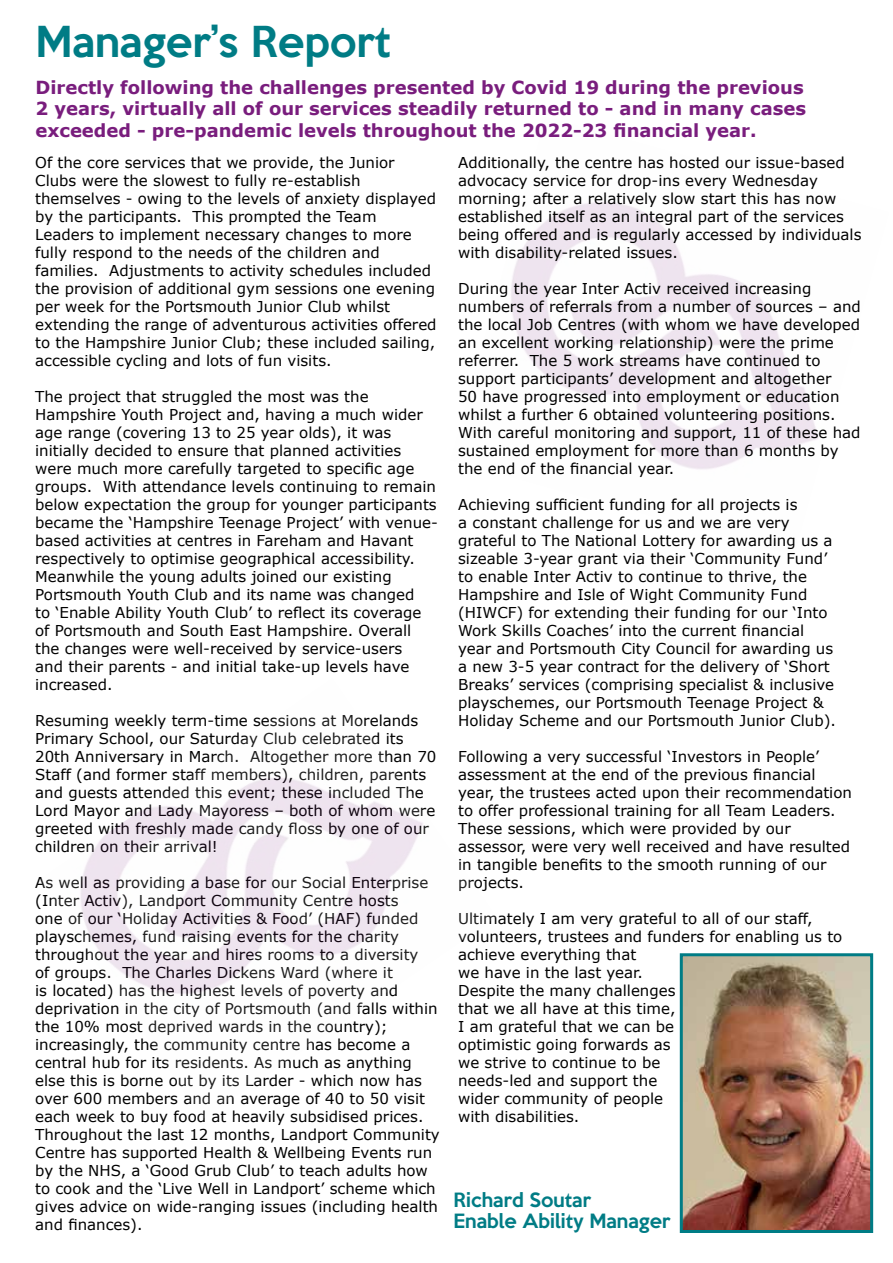
<style>
.page{position:relative;width:893px;height:1263px;background:#fff}
.page>*{position:absolute;margin:0;border:0;box-sizing:border-box;transform-origin:0 0}
.t1{font:500 39px "Keep Calm";color:#007c85}
.t2{font:700 18px/21.6px "Verdana";color:#791d7d}
.t3{font:500 18px/21.6px "Keep Calm";color:#007c85}
.t4{font:15px/18px "Verdana";color:#000}
</style>
<div class="page">
<img style="left:511px;top:202px;width:308px;height:267px">
<img style="left:684px;top:957px;width:185px;height:272px">
<div style="left:680px;top:953px;width:193px;height:280px;border:3px solid #007c85"></div>
<img style="left:80px;top:778px;width:343px;height:216px">
<h1 class="t1" style="left:35px;top:7px;width:357px">Manager’s Report</h1>
<p class="t2" style="left:35px;top:77px;width:772px">Directly following the challenges presented by Covid 19 during the previous<br>2 years, virtually all of our services steadily returned to - and in many cases exceeded - pre-pandemic levels throughout the 2022-23 financial year.</p>
<p class="t4" style="left:35px;top:154px;width:403px">Of the core services that we provide, the Junior Clubs were the slowest to fully re-establish themselves - owing to the levels of anxiety displayed by the participants. This prompted the Team Leaders to implement necessary changes to more fully respond to the needs of the children and families. Adjustments to activity schedules included the provision of additional gym sessions one evening per week for the Portsmouth Junior Club whilst extending the range of adventurous activities offered to the Hampshire Junior Club; these included sailing, accessible cycling and lots of fun visits.</p>
<p class="t4" style="left:35px;top:388px;width:404px">The project that struggled the most was the Hampshire Youth Project and, having a much wider age range (covering 13 to 25 year olds), it was initially decided to ensure that planned activities were much more carefully targeted to specific age groups. With attendance levels continuing to remain below expectation the group for younger participants became the ‘Hampshire Teenage Project’ with venue&shy;based activities at centres in Fareham and Havant respectively to optimise geographical accessibility.<br>Meanwhile the young adults joined our existing Portsmouth Youth Club and its name was changed<br>to ‘Enable Ability Youth Club’ to reflect its coverage of Portsmouth and South East Hampshire. Overall the changes were well-received by service-users<br>and their parents - and initial take-up levels have increased.</p>
<p class="t4" style="left:35px;top:712px;width:403px">Resuming weekly term-time sessions at Morelands Primary School, our Saturday Club celebrated its 20th Anniversary in March. Altogether more than 70<br>Staff (and former staff members), children, parents and guests attended this event; these included The Lord Mayor and Lady Mayoress – both of whom were greeted with freshly made candy floss by one of our children on their arrival!</p>
<p class="t4" style="left:35px;top:874px;width:406px">As well as providing a base for our Social Enterprise (Inter Activ), Landport Community Centre hosts<br>one of our ‘Holiday Activities &amp; Food’ (HAF) funded playschemes, fund raising events for the charity throughout the year and hires rooms to a diversity<br>of groups. The Charles Dickens Ward (where it<br>is located) has the highest levels of poverty and deprivation in the city of Portsmouth (and falls within the 10% most deprived wards in the country); increasingly, the community centre has become a central hub for its residents. As much as anything else this is borne out by its Larder - which now has over 600 members and an average of 40 to 50 visit each week to buy food at heavily subsidised prices.<br>Throughout the last 12 months, Landport Community Centre has supported Health &amp; Wellbeing Events run by the NHS, a ‘Good Grub Club’ to teach adults how to cook and the ‘Live Well in Landport’ scheme which gives advice on wide-ranging issues (including health and finances).</p>
<p class="t4" style="left:458px;top:154px;width:405px">Additionally, the centre has hosted our issue-based advocacy service for drop-ins every Wednesday morning; after a relatively slow start this has now established itself as an integral part of the services being offered and is regularly accessed by individuals with disability-related issues.</p>
<p class="t4" style="left:458px;top:280px;width:404px">During the year Inter Activ received increasing numbers of referrals from a number of sources – and the local Job Centres (with whom we have developed an excellent working relationship) were the prime referrer. The 5 work streams have continued to support participants’ development and altogether<br>50 have progressed into employment or education whilst a further 6 obtained volunteering positions.<br>With careful monitoring and support, 11 of these had sustained employment for more than 6 months by the end of the financial year.</p>
<p class="t4" style="left:458px;top:496px;width:379px">Achieving sufficient funding for all projects is<br>a constant challenge for us and we are very grateful to The National Lottery for awarding us a sizeable 3-year grant via their ‘Community Fund’ to enable Inter Activ to continue to thrive, the Hampshire and Isle of Wight Community Fund (HIWCF) for extending their funding for our ‘Into Work Skills Coaches’ into the current financial year and Portsmouth City Council for awarding us a new 3-5 year contract for the delivery of ‘Short Breaks’ services (comprising specialist &amp; inclusive playschemes, our Portsmouth Teenage Project &amp; Holiday Scheme and our Portsmouth Junior Club).</p>
<p class="t4" style="left:458px;top:748px;width:395px">Following a very successful ‘Investors in People’ assessment at the end of the previous financial year, the trustees acted upon their recommendation to offer professional training for all Team Leaders.<br>These sessions, which were provided by our assessor, were very well received and have resulted in tangible benefits to the smooth running of our projects.</p>
<p class="t4" style="left:458px;top:910px;width:386px">Ultimately I am very grateful to all of our staff, volunteers, trustees and funders for enabling us to achieve everything that<br>we have in the last year.<br>Despite the many challenges<br>that we all have at this time,<br>I am grateful that we can be<br>optimistic going forwards as<br>we strive to continue to be<br>needs-led and support the<br>wider community of people<br>with disabilities.</p>
<p class="t3" style="left:454px;top:1187px;width:218px">Richard Soutar<br>Enable Ability Manager</p>
</div>
